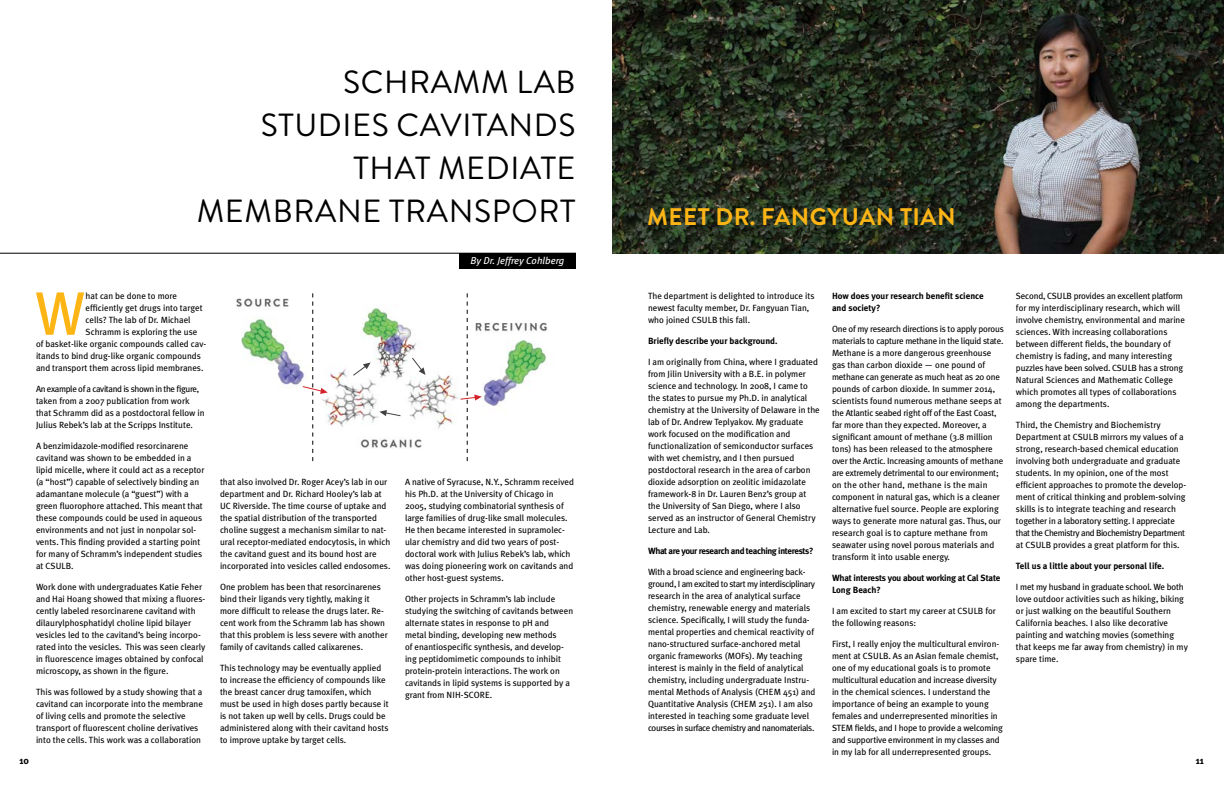
<style>
.page{position:relative;width:1224px;height:792px;background:#fff}
.page>*{position:absolute;margin:0;border:0;box-sizing:border-box;transform-origin:0 0}
.t1{font:61.2px "Meta Plus";color:#fcb515}
.t2{font:32px/43px "Brandon Grotesque";letter-spacing:.02em;color:#000;text-align:right}
.t3{font:700 24px "Brandon Grotesque";letter-spacing:.02em;color:#fcb515}
.t4{font:italic 10px "Meta Plus";color:#fff}
.t5{font:700 10px "Meta Plus";color:#000}
.t6{font:9px/12px "Meta Plus";color:#000}
.t7{font:700 9px/12px "Meta Plus";color:#000}
.t8{font:700 9px/12px "Meta Plus";letter-spacing:-.02em;color:#000}
.t9{font:700 9px "Meta Plus";letter-spacing:-.04em;color:#000}
</style>
<div class="page">
<img style="left:236px;top:298px;width:311px;height:164px">
<svg style="left:302px;top:293px;width:26px;height:168px"></svg>
<svg style="left:459px;top:293px;width:23px;height:168px"></svg>
<svg style="left:352px;top:362px;width:19px;height:15px"></svg>
<svg style="left:411px;top:357px;width:15px;height:18px"></svg>
<svg style="left:379px;top:410px;width:23px;height:7px"></svg>
<img style="left:612px;top:0;width:612px;height:253px">
<div style="left:459px;top:253px;width:117px;height:16px;background:#000"></div>
<hr style="left:0;top:253px;width:576px;height:1px;background:#000">
<h2 class="t2" style="left:197px;top:61px;width:380px">SCHRAMM LAB<br>STUDIES CAVITANDS<br>THAT MEDIATE<br>MEMBRANE TRANSPORT</h2>
<p class="t4" style="left:471px;top:255px;width:95px">By Dr. Jeffrey Cohlberg</p>
<h1 class="t1" style="left:35px;top:278px;width:53px">W</h1>
<p class="t6" style="left:86px;top:289px;width:93px">hat can be done to more</p>
<p class="t6" style="left:86px;top:301px;width:118px">efficiently get drugs into target</p>
<p class="t6" style="left:86px;top:313px;width:107px">cells? The lab of Dr. Michael</p>
<p class="t6" style="left:86px;top:325px;width:113px">Schramm is exploring the use</p>
<p class="t6" style="left:36px;top:337px;width:172px">of basket-like organic compounds called cav-</p>
<p class="t6" style="left:36px;top:349px;width:166px">itands to bind drug-like organic compounds</p>
<p class="t6" style="left:36px;top:361px;width:169px">and transport them across lipid membranes.</p>
<p class="t6" style="left:36px;top:382px;width:170px">An example of a cavitand is shown in the figure, taken from a 2007 publication from work that Schramm did as a postdoctoral fellow in Julius Rebek’s lab at the Scripps Institute.</p>
<p class="t6" style="left:36px;top:439px;width:170px">A benzimidazole-modified resorcinarene cavitand was shown to be embedded in a lipid micelle, where it could act as a receptor (a “host”) capable of selectively binding an adamantane molecule (a “guest”) with a green fluorophore attached. This meant that these compounds could be used in aqueous environments and not just in nonpolar sol&shy;vents. This finding provided a starting point for many of Schramm’s independent studies at CSULB.</p>
<p class="t6" style="left:36px;top:580px;width:171px">Work done with undergraduates Katie Feher and Hai Hoang showed that mixing a fluores&shy;cently labeled resorcinarene cavitand with dilaurylphosphatidyl choline lipid bilayer vesicles led to the cavitand’s being incorpo&shy;rated into the vesicles. This was seen clearly in fluorescence images obtained by confocal microscopy, as shown in the figure.</p>
<p class="t6" style="left:36px;top:685px;width:168px">This was followed by a study showing that a cavitand can incorporate into the membrane of living cells and promote the selective transport of fluorescent choline derivatives into the cells. This work was a collaboration</p>
<p class="t6" style="left:220px;top:476px;width:172px">that also involved Dr. Roger Acey’s lab in our department and Dr. Richard Hooley’s lab at UC Riverside. The time course of uptake and the spatial distribution of the transported choline suggest a mechanism similar to nat&shy;ural receptor-mediated endocytosis, in which the cavitand guest and its bound host are incorporated into vesicles called endosomes.</p>
<p class="t6" style="left:220px;top:581px;width:169px">One problem has been that resorcinarenes bind their ligands very tightly, making it more difficult to release the drugs later. Re&shy;cent work from the Schramm lab has shown that this problem is less severe with another family of cavitands called calixarenes.</p>
<p class="t6" style="left:220px;top:662px;width:170px">This technology may be eventually applied to increase the efficiency of compounds like the breast cancer drug tamoxifen, which must be used in high doses partly because it is not taken up well by cells. Drugs could be administered along with their cavitand hosts to improve uptake by target cells.</p>
<p class="t6" style="left:405px;top:476px;width:170px">A native of Syracuse, N.Y., Schramm received his Ph.D. at the University of Chicago in 2005, studying combinatorial synthesis of large families of drug-like small molecules.<br>He then became interested in supramolec&shy;ular chemistry and did two years of post&shy;doctoral work with Julius Rebek’s lab, which was doing pioneering work on cavitands and other host-guest systems.</p>
<p class="t6" style="left:405px;top:593px;width:170px">Other projects in Schramm’s lab include studying the switching of cavitands between alternate states in response to pH and<br>metal binding, developing new methods<br>of enantiospecific synthesis, and develop&shy;ing peptidomimetic compounds to inhibit protein-protein interactions. The work on cavitands in lipid systems is supported by a grant from NIH-SCORE.</p>
<h3 class="t3" style="left:647px;top:200px;width:310px">MEET DR. FANGYUAN TIAN</h3>
<p class="t6" style="left:648px;top:290px;width:168px">The department is delighted to introduce its newest faculty member, Dr. Fangyuan Tian, who joined CSULB this fall.</p>
<p class="t7" style="left:648px;top:335px;width:131px">Briefly describe your background.</p>
<p class="t6" style="left:648px;top:356px;width:173px">I am originally from China, where I graduated from Jilin University with a B.E. in polymer science and technology. In 2008, I came to the states to pursue my Ph.D. in analytical chemistry at the University of Delaware in the lab of Dr. Andrew Teplyakov. My graduate work focused on the modification and functionalization of semiconductor surfaces with wet chemistry, and I then pursued postdoctoral research in the area of carbon dioxide adsorption on zeolitic imidazolate framework-8 in Dr. Lauren Benz’s group at the University of San Diego, where I also served as an instructor of General Chemistry Lecture and Lab.</p>
<p class="t9" style="left:648px;top:546px;width:167px">What are your research and teaching interests?</p>
<p class="t6" style="left:648px;top:566px;width:169px">With a broad science and engineering back&shy;ground, I am excited to start my interdisciplinary research in the area of analytical surface chemistry, renewable energy and materials science. Specifically, I will study the funda&shy;mental properties and chemical reactivity of nano-structured surface-anchored metal organic frameworks (MOFs). My teaching interest is mainly in the field of analytical chemistry, including undergraduate Instru&shy;mental Methods of Analysis (CHEM 451) and Quantitative Analysis (CHEM 251). I am also interested in teaching some graduate level courses in surface chemistry and nanomaterials.</p>
<p class="t7" style="left:832px;top:290px;width:153px">How does your research benefit science and society?</p>
<p class="t6" style="left:832px;top:323px;width:173px">One of my research directions is to apply porous materials to capture methane in the liquid state.<br>Methane is a more dangerous greenhouse gas than carbon dioxide — one pound of methane can generate as much heat as 20 one pounds of carbon dioxide. In summer 2014, scientists found numerous methane seeps at the Atlantic seabed right off of the East Coast, far more than they expected. Moreover, a significant amount of methane (3.8 million tons) has been released to the atmosphere over the Arctic. Increasing amounts of methane are extremely detrimental to our environment; on the other hand, methane is the main component in natural gas, which is a cleaner alternative fuel source. People are exploring ways to generate more natural gas. Thus, our research goal is to capture methane from seawater using novel porous materials and transform it into usable energy.</p>
<p class="t8" style="left:832px;top:571px;width:170px">What interests you about working at Cal State<br>Long Beach?</p>
<p class="t6" style="left:832px;top:604px;width:165px">I am excited to start my career at CSULB for the following reasons:</p>
<p class="t6" style="left:832px;top:637px;width:172px">First, I really enjoy the multicultural environ&shy;ment at CSULB. As an Asian female chemist, one of my educational goals is to promote multicultural education and increase diversity in the chemical sciences. I understand the importance of being an example to young females and underrepresented minorities in STEM fields, and I hope to provide a welcoming and supportive environment in my classes and in my lab for all underrepresented groups.</p>
<p class="t6" style="left:1016px;top:290px;width:171px">Second, CSULB provides an excellent platform for my interdisciplinary research, which will involve chemistry, environmental and marine sciences. With increasing collaborations between different fields, the boundary of chemistry is fading, and many interesting puzzles have been solved. CSULB has a strong Natural Sciences and Mathematic College which promotes all types of collaborations among the departments.</p>
<p class="t6" style="left:1016px;top:418px;width:172px">Third, the Chemistry and Biochemistry Department at CSULB mirrors my values of a strong, research-based chemical education involving both undergraduate and graduate students. In my opinion, one of the most efficient approaches to promote the develop&shy;ment of critical thinking and problem-solving skills is to integrate teaching and research together in a laboratory setting. I appreciate that the Chemistry and Biochemistry Department at CSULB provides a great platform for this.</p>
<p class="t7" style="left:1016px;top:559px;width:150px">Tell us a little about your personal life.</p>
<p class="t6" style="left:1016px;top:580px;width:173px">I met my husband in graduate school. We both love outdoor activities such as hiking, biking or just walking on the beautiful Southern California beaches. I also like decorative painting and watching movies (something that keeps me far away from chemistry) in my spare time.</p>
<p class="t5" style="left:19px;top:755px;width:11px">10</p>
<p class="t5" style="left:1196px;top:755px;width:10px">11</p>
</div>
